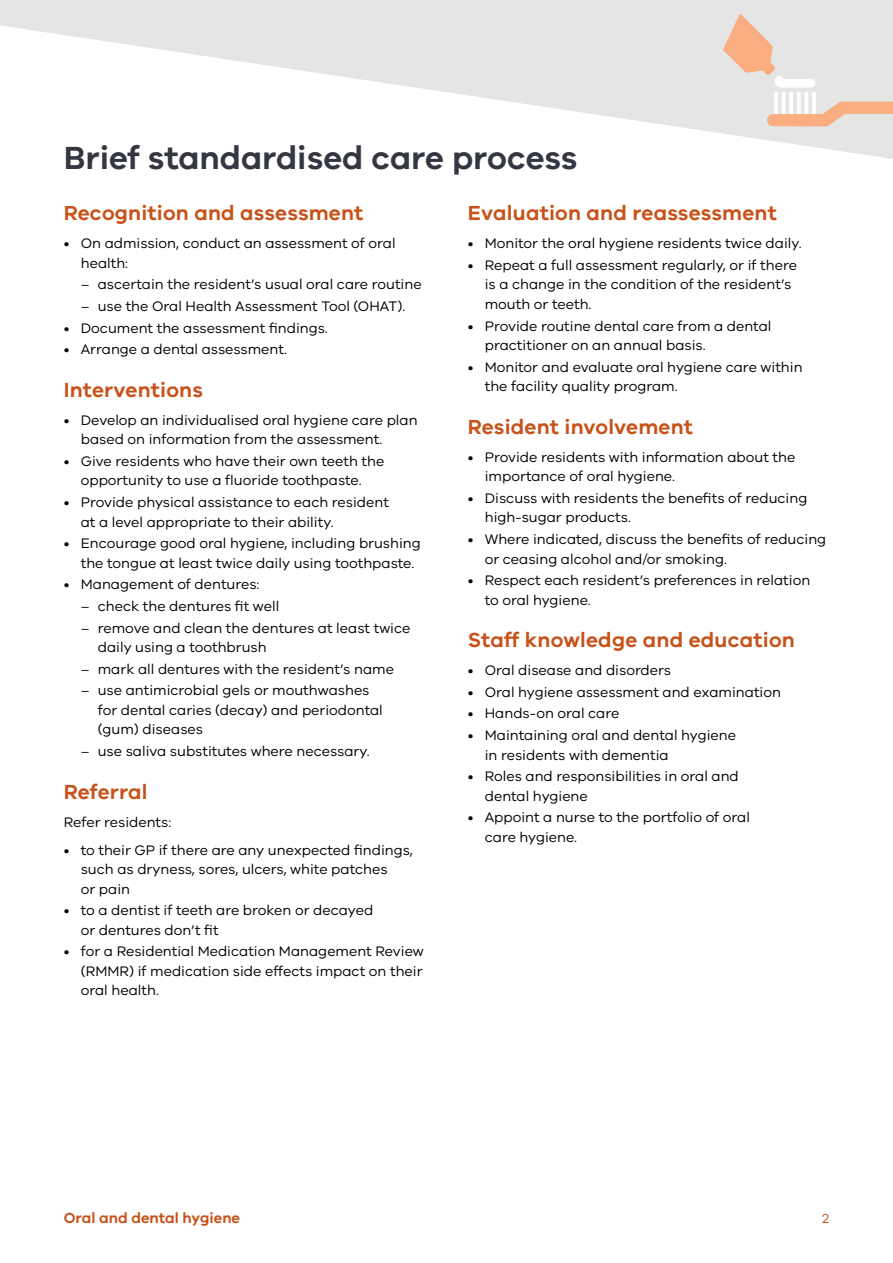
<style>
.page{position:relative;width:893px;height:1263px;background:#fff}
.page>*{position:absolute;margin:0;border:0;box-sizing:border-box;transform-origin:0 0}
.t1{font:600 33px "VIC";color:#343741}
.t2{font:600 21px "VIC";letter-spacing:.01em;color:#c7521a}
.t3{font:600 15px "VIC";color:#c7521a}
.t4{font:14.25px/19.5px "VIC";color:#000}
.t5{font:13.5px "VIC";color:#c7521a}
</style>
<div class="page">
<svg style="left:0;top:0;width:893px;height:159px;fill:#e4e5e4"></svg>
<svg style="left:723px;top:13px;width:170px;height:113px;background:#e8dcd3"></svg>
<h1 class="t1" style="left:64px;top:138px;width:515px">Brief standardised care process</h1>
<h2 class="t2" style="left:64px;top:200px;width:301px">Recognition and assessment</h2>
<p class="t4" style="left:81px;top:233px;width:316px;text-indent:-17px">• On admission, conduct an assessment of oral health:</p>
<p class="t4" style="left:81px;top:274px;width:342px">– ascertain the resident’s usual oral care routine</p>
<p class="t4" style="left:81px;top:296px;width:326px">– use the Oral Health Assessment Tool (OHAT).</p>
<p class="t4" style="left:64px;top:318px;width:266px">• Document the assessment findings.</p>
<p class="t4" style="left:64px;top:339px;width:225px">• Arrange a dental assessment.</p>
<h2 class="t2" style="left:64px;top:377px;width:141px">Interventions</h2>
<p class="t4" style="left:81px;top:410px;width:338px;text-indent:-17px">• Develop an individualised oral hygiene care plan based on information from the assessment.</p>
<p class="t4" style="left:64px;top:451px;width:322px;text-align:center">• Give residents who have their own teeth the opportunity to use a fluoride toothpaste.</p>
<p class="t4" style="left:81px;top:492px;width:310px;text-indent:-17px">• Provide physical assistance to each resident at a level appropriate to their ability.</p>
<p class="t4" style="left:81px;top:533px;width:341px;text-indent:-17px">• Encourage good oral hygiene, including brushing the tongue at least twice daily using toothpaste.</p>
<p class="t4" style="left:64px;top:574px;width:197px">• Management of dentures:</p>
<p class="t4" style="left:81px;top:596px;width:200px">– check the dentures fit well</p>
<p class="t4" style="left:98px;top:618px;width:314px;text-indent:-17px">– remove and clean the dentures at least twice daily using a toothbrush</p>
<p class="t4" style="left:81px;top:659px;width:315px">– mark all dentures with the resident’s name</p>
<p class="t4" style="left:98px;top:680px;width:287px;text-indent:-17px">– use antimicrobial gels or mouthwashes for dental caries (decay) and periodontal (gum) diseases</p>
<p class="t4" style="left:81px;top:741px;width:290px">– use saliva substitutes where necessary.</p>
<h2 class="t2" style="left:64px;top:779px;width:85px">Referral</h2>
<p class="t4" style="left:64px;top:811px;width:109px">Refer residents:</p>
<p class="t4" style="left:81px;top:839px;width:334px;text-indent:-17px">• to their GP if there are any unexpected findings, such as dryness, sores, ulcers, white patches<br>or pain</p>
<p class="t4" style="left:81px;top:900px;width:294px;text-indent:-17px">• to a dentist if teeth are broken or decayed or dentures don’t fit</p>
<p class="t4" style="left:81px;top:941px;width:345px;text-align:justify;text-indent:-17px">• for a Residential Medication Management Review (RMMR) if medication side effects impact on their oral health.</p>
<h2 class="t2" style="left:468px;top:200px;width:311px">Evaluation and reassessment</h2>
<p class="t4" style="left:468px;top:233px;width:336px">• Monitor the oral hygiene residents twice daily.</p>
<p class="t4" style="left:485px;top:255px;width:314px;text-indent:-17px">• Repeat a full assessment regularly, or if there is a change in the condition of the resident’s mouth or teeth.</p>
<p class="t4" style="left:485px;top:316px;width:288px;text-indent:-17px">• Provide routine dental care from a dental practitioner on an annual basis.</p>
<p class="t4" style="left:485px;top:357px;width:319px;text-indent:-17px">• Monitor and evaluate oral hygiene care within the facility quality program.</p>
<h2 class="t2" style="left:468px;top:414px;width:227px">Resident involvement</h2>
<p class="t4" style="left:485px;top:447px;width:312px;text-indent:-17px">• Provide residents with information about the importance of oral hygiene.</p>
<p class="t4" style="left:485px;top:488px;width:324px;text-indent:-17px">• Discuss with residents the benefits of reducing high-sugar products.</p>
<p class="t4" style="left:485px;top:529px;width:343px;text-indent:-17px">• Where indicated, discuss the benefits of reducing or ceasing alcohol and/or smoking.</p>
<p class="t4" style="left:485px;top:570px;width:327px;text-indent:-17px">• Respect each resident’s preferences in relation to oral hygiene.</p>
<h2 class="t2" style="left:468px;top:627px;width:329px">Staff knowledge and education</h2>
<p class="t4" style="left:468px;top:660px;width:205px">• Oral disease and disorders</p>
<p class="t4" style="left:468px;top:682px;width:315px">• Oral hygiene assessment and examination</p>
<p class="t4" style="left:468px;top:703px;width:153px">• Hands-on oral care</p>
<p class="t4" style="left:485px;top:725px;width:253px;text-indent:-17px">• Maintaining oral and dental hygiene in residents with dementia</p>
<p class="t4" style="left:485px;top:766px;width:256px;text-indent:-17px">• Roles and responsibilities in oral and dental hygiene</p>
<p class="t4" style="left:485px;top:807px;width:267px;text-indent:-17px">• Appoint a nurse to the portfolio of oral care hygiene.</p>
<p class="t3" style="left:64px;top:1208px;width:178px">Oral and dental hygiene</p>
<p class="t5" style="left:822px;top:1210px;width:8px">2</p>
</div>
